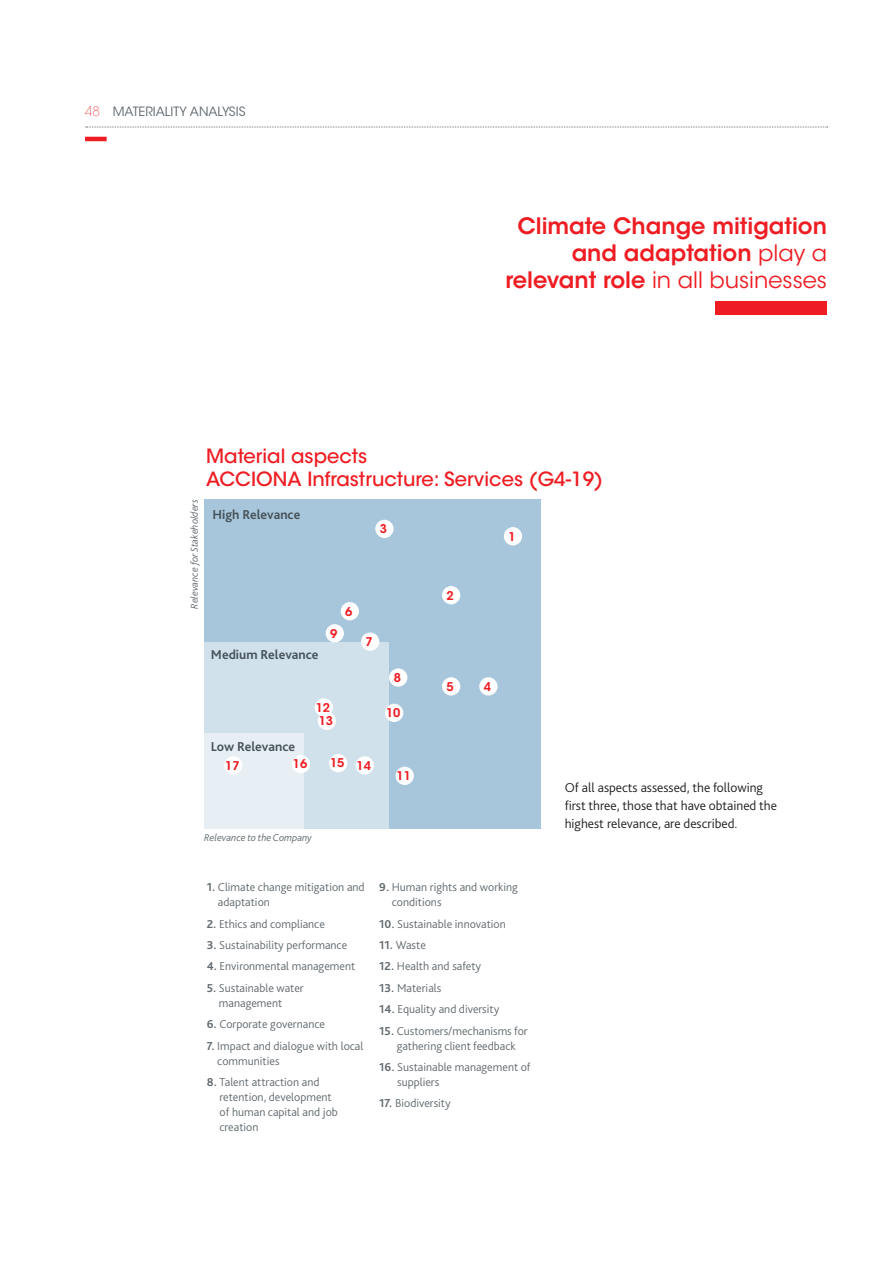
<style>
.page{position:relative;width:893px;height:1263px;background:#fff}
.page>*{position:absolute;margin:0;border:0;box-sizing:border-box;transform-origin:0 0}
.Sumario_Destacado{font:600 22.5px/27px "ITC Avant Garde Std";color:#ee1d23;text-align:right}
.Sumario_Destacado-2{font:500 19.5px/22.5px "ITC Avant Garde Std";color:#ee1d23}
.Texto_general_2014{font:300 13.5px/18px "Bliss Pro";color:#231f20}
.Ladillo_3{font:700 13.5px "Bliss Pro";color:#465259}
.t1{font:12.75px "ITC Avant Garde Std";color:#626a6f}
.Tarta_leyenda{font:300 12px/15px "Bliss Pro";color:#626a6f}
.Gráfico_Unidades{font:600 12px "ITC Avant Garde Std";color:#ee1d23}
.Nota{font:italic 300 10.5px "Bliss Pro";color:#626a6f}
.s1{font-weight:200;font-size:13.5px;color:#ee1d23}
.s2{font-weight:400}
.s3{font-weight:700}
</style>
<div class="page">
<svg style="left:86px;top:127px;width:742px;height:1px"></svg>
<hr style="left:85px;top:137px;width:22px;height:4px;background:#ee1d23">
<div style="left:716px;top:302px;width:111px;height:13px;background:#ee1d23"></div>
<div style="left:204px;top:500px;width:337px;height:329px;background:#a8c6db"></div>
<div style="left:204px;top:642px;width:184px;height:187px;background:#d1e1ec"></div>
<div style="left:204px;top:733px;width:100px;height:96px;background:#e7eff4"></div>
<div style="left:375px;top:520px;width:19px;height:18px;background:#fff;border-radius:50%"></div>
<div style="left:504px;top:527px;width:18px;height:18px;background:#fff;border-radius:50%"></div>
<div style="left:442px;top:586px;width:18px;height:18px;background:#fff;border-radius:50%"></div>
<div style="left:479px;top:677px;width:19px;height:18px;background:#fff;border-radius:50%"></div>
<div style="left:442px;top:677px;width:18px;height:18px;background:#fff;border-radius:50%"></div>
<div style="left:341px;top:602px;width:18px;height:18px;background:#fff;border-radius:50%"></div>
<div style="left:361px;top:632px;width:18px;height:19px;background:#fff;border-radius:50%"></div>
<div style="left:389px;top:668px;width:18px;height:19px;background:#fff;border-radius:50%"></div>
<div style="left:326px;top:624px;width:18px;height:18px;background:#fff;border-radius:50%"></div>
<div style="left:385px;top:704px;width:18px;height:18px;background:#fff;border-radius:50%"></div>
<div style="left:396px;top:767px;width:18px;height:18px;background:#fff;border-radius:50%"></div>
<div style="left:315px;top:698px;width:18px;height:18px;background:#fff;border-radius:50%"></div>
<div style="left:318px;top:712px;width:18px;height:18px;background:#fff;border-radius:50%"></div>
<div style="left:356px;top:756px;width:18px;height:18px;background:#fff;border-radius:50%"></div>
<div style="left:329px;top:754px;width:18px;height:18px;background:#fff;border-radius:50%"></div>
<div style="left:292px;top:755px;width:18px;height:18px;background:#fff;border-radius:50%"></div>
<div style="left:224px;top:756px;width:18px;height:18px;background:#fff;border-radius:50%"></div>
<p class="t1" style="left:85px;top:103px;width:162px"><span class="s1">48</span> MATERIALITY ANALYSIS</p>
<p class="Sumario_Destacado" style="left:506px;top:212px;width:323px">Climate Change mitigation and adaptation <span class="s2">play a </span>relevant role <span class="s2">in all businesses</span></p>
<p class="Sumario_Destacado-2" style="left:206px;top:445px;width:398px">Material aspects<br>ACCIONA Infrastructure: Services (G4-19)</p>
<p class="Nota" style="left:188px;top:609px;width:111px;rotate:-90deg">Relevance for Stakeholders</p>
<p class="Ladillo_3" style="left:212px;top:506px;width:89px">High Relevance</p>
<p class="Ladillo_3" style="left:211px;top:646px;width:109px">Medium Relevance</p>
<p class="Gráfico_Unidades" style="left:330px;top:626px;width:9px">9</p>
<p class="Gráfico_Unidades" style="left:345px;top:604px;width:9px">6</p>
<p class="Gráfico_Unidades" style="left:366px;top:634px;width:9px">7</p>
<p class="Ladillo_3" style="left:211px;top:738px;width:86px">Low Relevance</p>
<p class="Gráfico_Unidades" style="left:316px;top:700px;width:16px">12</p>
<p class="Gráfico_Unidades" style="left:319px;top:713px;width:16px">13</p>
<p class="Gráfico_Unidades" style="left:225px;top:758px;width:16px">17</p>
<p class="Gráfico_Unidades" style="left:293px;top:756px;width:16px">16</p>
<p class="Gráfico_Unidades" style="left:330px;top:755px;width:16px">15</p>
<p class="Gráfico_Unidades" style="left:357px;top:758px;width:16px">14</p>
<p class="Gráfico_Unidades" style="left:380px;top:521px;width:9px">3</p>
<p class="Gráfico_Unidades" style="left:394px;top:670px;width:9px">8</p>
<p class="Gráfico_Unidades" style="left:386px;top:705px;width:16px">10</p>
<p class="Gráfico_Unidades" style="left:397px;top:768px;width:16px">11</p>
<p class="Nota" style="left:204px;top:831px;width:109px">Relevance to the Company</p>
<p class="Gráfico_Unidades" style="left:447px;top:588px;width:9px">2</p>
<p class="Gráfico_Unidades" style="left:508px;top:529px;width:9px">1</p>
<p class="Gráfico_Unidades" style="left:447px;top:679px;width:9px">5</p>
<p class="Gráfico_Unidades" style="left:484px;top:679px;width:9px">4</p>
<p class="Tarta_leyenda" style="left:218px;top:879px;width:148px;text-indent:-11px"><span class="s3">1.</span> Climate change mitigation and adaptation</p>
<p class="Tarta_leyenda" style="left:207px;top:916px;width:120px"><span class="s3">2.</span> Ethics and compliance</p>
<p class="Tarta_leyenda" style="left:207px;top:937px;width:142px"><span class="s3">3.</span> Sustainability performance</p>
<p class="Tarta_leyenda" style="left:207px;top:958px;width:150px"><span class="s3">4.</span> Environmental management</p>
<p class="Tarta_leyenda" style="left:219px;top:980px;width:86px;text-indent:-12px"><span class="s3">5.</span> Sustainable water management</p>
<p class="Tarta_leyenda" style="left:207px;top:1016px;width:120px"><span class="s3">6.</span> Corporate governance</p>
<p class="Tarta_leyenda" style="left:217px;top:1038px;width:148px;text-indent:-10px"><span class="s3">7.</span> Impact and dialogue with local communities</p>
<p class="Tarta_leyenda" style="left:219px;top:1074px;width:120px;text-indent:-13px"><span class="s3">8.</span> Talent attraction and retention, development of human capital and job creation</p>
<p class="Tarta_leyenda" style="left:392px;top:879px;width:128px;text-indent:-12px"><span class="s3">9.</span> Human rights and working conditions</p>
<p class="Tarta_leyenda" style="left:379px;top:916px;width:128px"><span class="s3">10.</span> Sustainable innovation</p>
<p class="Tarta_leyenda" style="left:379px;top:937px;width:48px"><span class="s3">11.</span> Waste</p>
<p class="Tarta_leyenda" style="left:379px;top:958px;width:103px"><span class="s3">12.</span> Health and safety</p>
<p class="Tarta_leyenda" style="left:379px;top:980px;width:64px"><span class="s3">13.</span> Materials</p>
<p class="Tarta_leyenda" style="left:379px;top:1001px;width:121px"><span class="s3">14.</span> Equality and diversity</p>
<p class="Tarta_leyenda" style="left:379px;top:1023px;width:150px;text-align:center"><span class="s3">15.</span> Customers/mechanisms for gathering client feedback</p>
<p class="Tarta_leyenda" style="left:397px;top:1059px;width:135px;text-indent:-18px"><span class="s3">16.</span> Sustainable management of suppliers</p>
<p class="Tarta_leyenda" style="left:379px;top:1095px;width:73px"><span class="s3">17.</span> Biodiversity</p>
<p class="Texto_general_2014" style="left:565px;top:778px;width:214px">Of all aspects assessed, the following first three, those that have obtained the highest relevance, are described.</p>
</div>
